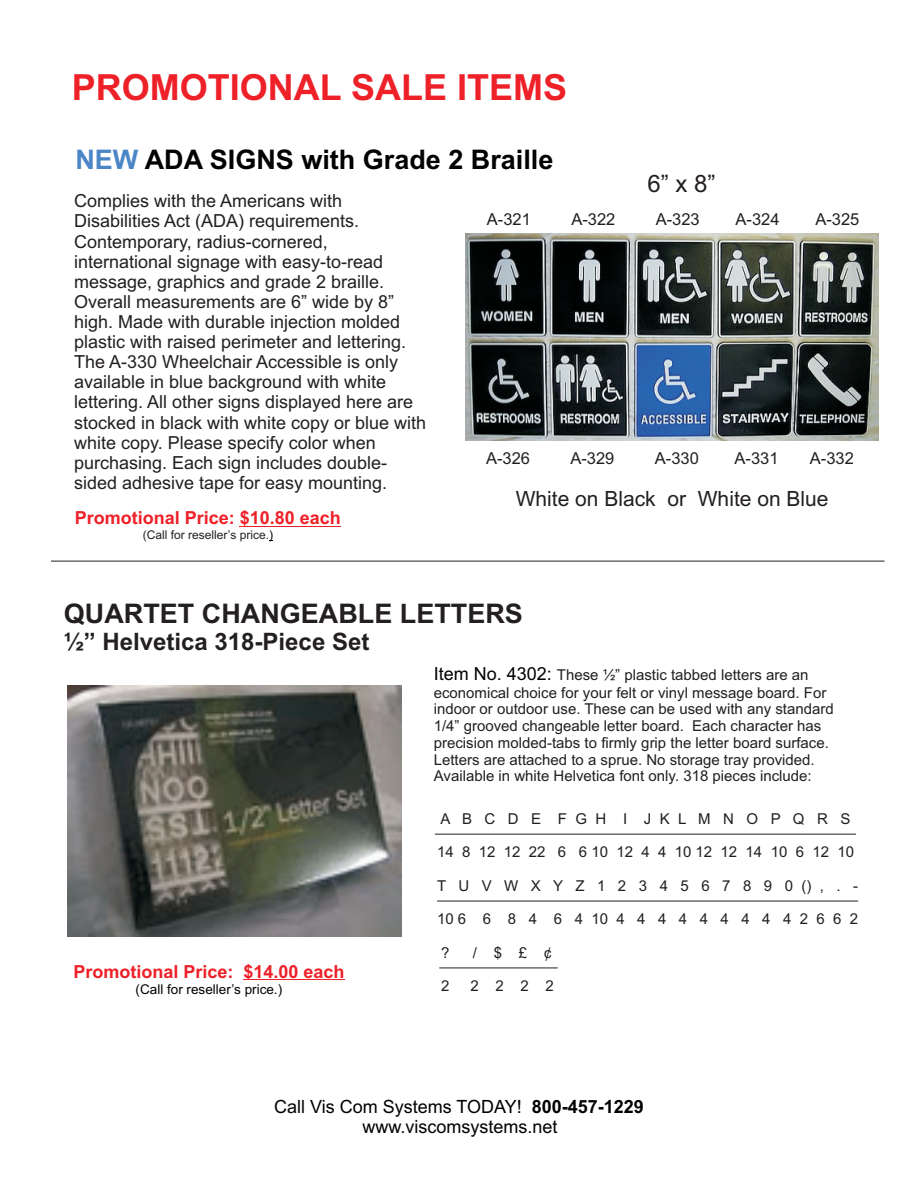
<style>
.page{position:relative;width:918px;height:1188px;background:#fff}
.page>*{position:absolute;margin:0;border:0;box-sizing:border-box;transform-origin:0 0}
.t1{font:700 36px "Arial";color:#ee2028}
.t2{font:700 27px "Arial";color:#010202}
.t3{font:700 27px "Arial";color:#231f20}
.t4{font:700 24px "Arial";color:#231f20}
.t5{font:24px "Arial";color:#231f20}
.t6{font:21px "Arial";color:#231f20}
.t7{font:18.3px/19.6px "Arial";color:#010202;text-align:center}
.t8{font:18px/20.1px "Arial";color:#231f20}
.t9{font:700 18px "Arial";color:#ee2028}
.t10{font:16.5px "Arial";color:#231f20}
.t11{font:15px/16.8px "Arial";color:#231f20}
.t12{font:13.5px "Arial";color:#010202}
.t13{font:12px "Arial";color:#231f20}
.s1{color:#4b86c6}
.s2{color:#010202}
.s3{font-size:18px;color:#010202}
.s4{font-weight:700}
</style>
<div class="page">
<img style="left:466px;top:234px;width:412px;height:207px">
<hr style="left:240px;top:526px;width:101px;height:1px;background:#ee2028">
<hr style="left:51px;top:561px;width:834px;height:1px;background:#231f20">
<img style="left:67px;top:686px;width:334px;height:250px">
<hr style="left:435px;top:834px;width:421px;height:1px;background:#231f20">
<hr style="left:437px;top:901px;width:421px;height:1px;background:#231f20">
<hr style="left:439px;top:968px;width:119px;height:1px;background:#231f20">
<hr style="left:243px;top:979px;width:101px;height:1px;background:#ee2028">
<h1 class="t1" style="left:72px;top:74px;width:497px">PROMOTIONAL SALE ITEMS</h1>
<h2 class="t2" style="left:75px;top:150px;width:480px"><span class="s1">NEW</span> ADA SIGNS with Grade 2 Braille</h2>
<p class="t8" style="left:74px;top:193px;width:354px">Complies with the Americans with Disabilities Act (ADA) requirements.<br>Contemporary, radius-cornered, international signage with easy-to-read message, graphics and grade 2 braille.<br>Overall measurements are 6” wide by 8” high. Made with durable injection molded plastic with raised perimeter and lettering.<br>The A-330 Wheelchair Accessible is only available in blue background with white lettering. All other signs displayed here are stocked in black with white copy or blue with white copy. Please specify color when purchasing. Each sign includes double&shy;sided adhesive tape for easy mounting.</p>
<p class="t9" style="left:75px;top:511px;width:268px">Promotional Price: $10.80 each</p>
<p class="t13" style="left:143px;top:530px;width:132px">(Call for reseller’s price.<span class="s2">)</span></p>
<h3 class="t5" style="left:647px;top:175px;width:70px">6” x 8”</h3>
<p class="t10" style="left:487px;top:213px;width:46px">A-321</p>
<p class="t10" style="left:571px;top:213px;width:46px">A-322</p>
<p class="t10" style="left:656px;top:213px;width:46px">A-323</p>
<p class="t10" style="left:736px;top:213px;width:46px">A-324</p>
<p class="t10" style="left:815px;top:213px;width:46px">A-325</p>
<p class="t10" style="left:486px;top:452px;width:46px">A-326</p>
<p class="t10" style="left:570px;top:452px;width:46px">A-329</p>
<p class="t10" style="left:655px;top:452px;width:46px">A-330</p>
<p class="t10" style="left:735px;top:452px;width:46px">A-331</p>
<p class="t10" style="left:810px;top:452px;width:46px">A-332</p>
<p class="t6" style="left:516px;top:491px;width:314px">White on Black or White on Blue</p>
<h2 class="t3" style="left:64px;top:603px;width:460px">QUARTET CHANGEABLE LETTERS</h2>
<h3 class="t4" style="left:64px;top:632px;width:307px">½” Helvetica 318-Piece Set</h3>
<p class="t11" style="left:434px;top:668px;width:401px"><span class="s3">Item No. 4302:</span> These ½” plastic tabbed letters are an economical choice for your felt or vinyl message board. For indoor or outdoor use. These can be used with any standard 1/4” grooved changeable letter board. Each character has precision molded-tabs to firmly grip the letter board surface.<br>Letters are attached to a sprue. No storage tray provided.<br>Available in white Helvetica font only. 318 pieces include:</p>
<p class="t11" style="left:440px;top:811px;width:412px">A B C D E F G H I J K L M N O P Q R S</p>
<p class="t11" style="left:437px;top:845px;width:418px">14 8 12 12 22 6 6 10 12 4 4 10 12 12 14 10 6 12 10</p>
<p class="t11" style="left:437px;top:878px;width:423px">T U V W X Y Z 1 2 3 4 5 6 7 8 9 0 () , . -</p>
<p class="t11" style="left:437px;top:912px;width:423px">10 6 6 8 4 6 4 10 4 4 4 4 4 4 4 4 4 2 6 6 2</p>
<p class="t11" style="left:441px;top:945px;width:10px">?</p>
<p class="t11" style="left:473px;top:945px;width:81px">/ $ £ ¢</p>
<p class="t11" style="left:441px;top:979px;width:10px">2</p>
<p class="t11" style="left:470px;top:979px;width:85px">2 2 2 2</p>
<p class="t9" style="left:73px;top:964px;width:273px">Promotional Price: $14.00 each</p>
<p class="t12" style="left:136px;top:984px;width:148px">(Call for reseller’s price.)</p>
<p class="t7" style="left:274px;top:1098px;width:371px">Call Vis Com Systems TODAY! <span class="s4">800-457-1229 </span>www.viscomsystems.net</p>
</div>
